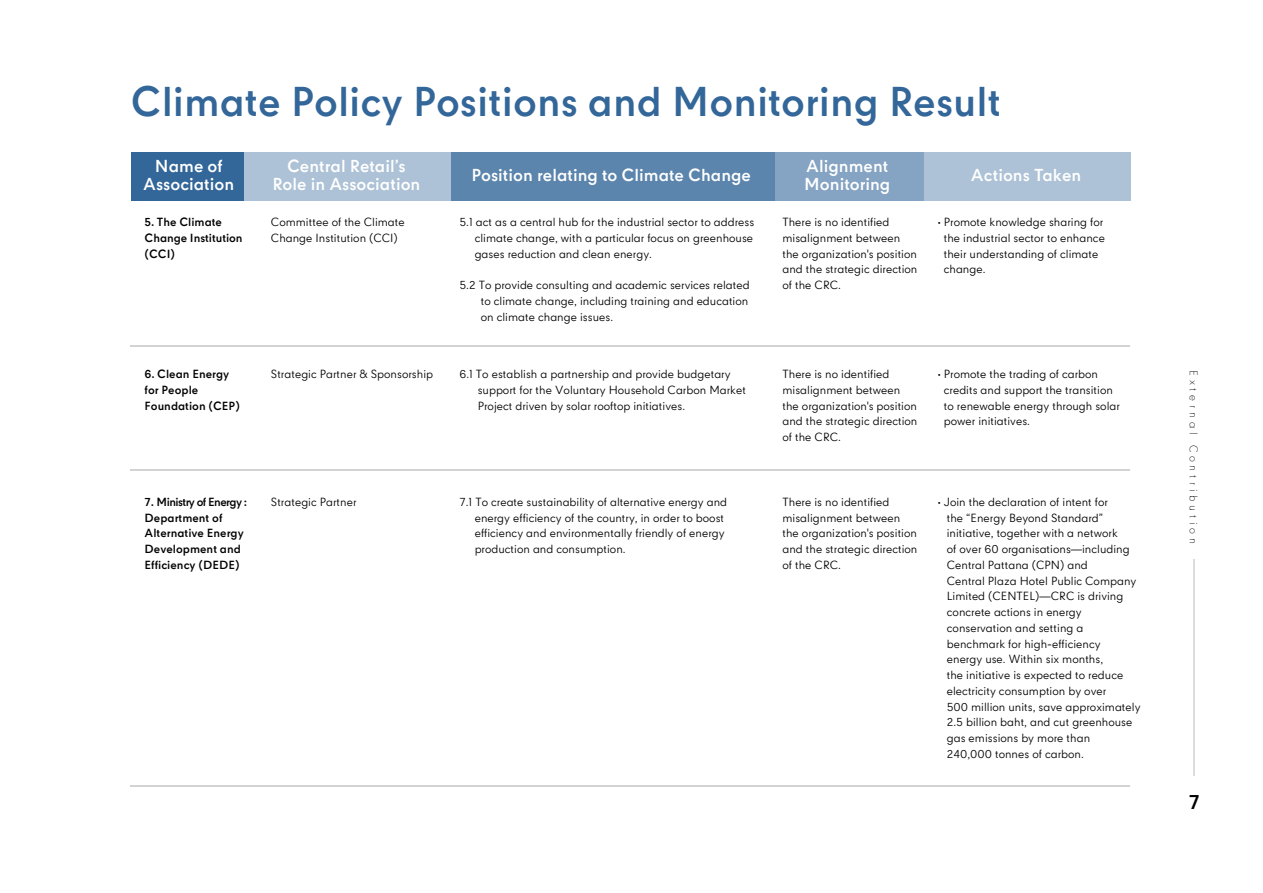
<style>
.page{position:relative;width:1263px;height:893px;background:#fff}
.page>*{position:absolute;margin:0;border:0;box-sizing:border-box;transform-origin:0 0}
.t1{font:700 39.75px "CPN";color:#369}
.t2{font:700 19.5px "CPN";color:#000101}
.t3{font:700 16.5px/18px "CPN";color:#fff;text-align:center}
.t4{font:11.25px/15.8px "CPN";color:#000}
.t5{font:700 11.25px/15.8px "CPN";color:#000}
.t6{font:300 10.5px "CPN";letter-spacing:.36em;color:#000101}
</style>
<div class="page">
<hr style="left:131px;top:345px;width:999px;height:2px;background:#d1d3d4">
<div style="left:131px;top:152px;width:113px;height:49px;background:#369"></div>
<div style="left:775px;top:152px;width:149px;height:49px;background:#85a3c2"></div>
<div style="left:924px;top:152px;width:206px;height:49px;background:#adc2d6"></div>
<div style="left:244px;top:152px;width:531px;height:49px;background:#5c85ad"></div>
<hr style="left:131px;top:469px;width:999px;height:2px;background:#d1d3d4">
<hr style="left:131px;top:786px;width:999px;height:1px;background:#d1d3d4">
<div style="left:244px;top:152px;width:206px;height:49px;background:#adc2d6"></div>
<hr style="left:1193px;top:560px;width:2px;height:216px;background:#dadcdd">
<h1 class="t1" style="left:131px;top:79px;width:872px">Climate Policy Positions and Monitoring Result</h1>
<h3 class="t3" style="left:272px;top:157px;width:150px">Central Retail’s<br>Role in Association</h3>
<h3 class="t3" style="left:143px;top:157px;width:93px">Name of<br>Association</h3>
<p class="t5" style="left:145px;top:214px;width:100px">5. The Climate<br>Change Institution (CCI)</p>
<p class="t4" style="left:271px;top:215px;width:135px">Committee of the Climate<br>Change Institution (CCI)</p>
<p class="t4" style="left:944px;top:215px;width:163px;text-indent:-6px">• Promote knowledge sharing for the industrial sector to enhance their understanding of climate change.</p>
<h3 class="t3" style="left:804px;top:157px;width:88px;text-align:left">Alignment<br>Monitoring</h3>
<h3 class="t3" style="left:971px;top:166px;width:112px">Actions Taken</h3>
<h3 class="t3" style="left:471px;top:166px;width:281px">Position relating to Climate Change</h3>
<p class="t4" style="left:475px;top:215px;width:281px;text-align:justify;text-indent:-15px">5.1 act as a central hub for the industrial sector to address climate change, with a particular focus on greenhouse gases reduction and clean energy.</p>
<p class="t4" style="left:481px;top:278px;width:270px;text-align:justify;text-indent:-21px">5.2 To provide consulting and academic services related to climate change, including training and education on climate change issues.</p>
<p class="t4" style="left:782px;top:215px;width:136px">There is no identified misalignment between the organization's position and the strategic direction of the CRC.</p>
<p class="t5" style="left:145px;top:366px;width:97px">6. Clean Energy for People<br>Foundation (CEP)</p>
<p class="t4" style="left:271px;top:367px;width:164px">Strategic Partner &amp; Sponsorship</p>
<p class="t4" style="left:944px;top:367px;width:178px;text-indent:-6px">• Promote the trading of carbon credits and support the transition to renewable energy through solar power initiatives.</p>
<p class="t4" style="left:478px;top:367px;width:270px;text-indent:-18px">6.1 To establish a partnership and provide budgetary support for the Voluntary Household Carbon Market<br>Project driven by solar rooftop initiatives.</p>
<p class="t4" style="left:782px;top:367px;width:136px">There is no identified misalignment between the organization's position and the strategic direction of the CRC.</p>
<p class="t5" style="left:145px;top:494px;width:104px">7. Ministry of Energy :<br>Department of<br>Alternative Energy<br>Development and<br>Efficiency (DEDE)</p>
<p class="t4" style="left:271px;top:495px;width:87px">Strategic Partner</p>
<p class="t4" style="left:947px;top:495px;width:195px;text-indent:-9px">• Join the declaration of intent for<br>the “Energy Beyond Standard” initiative, together with a network<br>of over 60 organisations—including<br>Central Pattana (CPN) and<br>Central Plaza Hotel Public Company<br>Limited (CENTEL)—CRC is driving concrete actions in energy conservation and setting a benchmark for high-efficiency<br>energy use. Within six months,<br>the initiative is expected to reduce electricity consumption by over<br>500 million units, save approximately<br>2.5 billion baht, and cut greenhouse gas emissions by more than<br>240,000 tonnes of carbon.</p>
<p class="t4" style="left:475px;top:495px;width:254px;text-indent:-15px">7.1 To create sustainability of alternative energy and energy efficiency of the country, in order to boost efficiency and environmentally friendly of energy production and consumption.</p>
<p class="t4" style="left:782px;top:495px;width:136px">There is no identified misalignment between the organization's position and the strategic direction of the CRC.</p>
<p class="t6" style="left:1201px;top:370px;width:175px;rotate:90deg">External Contribution</p>
<h2 class="t2" style="left:1189px;top:791px;width:12px">7</h2>
</div>
